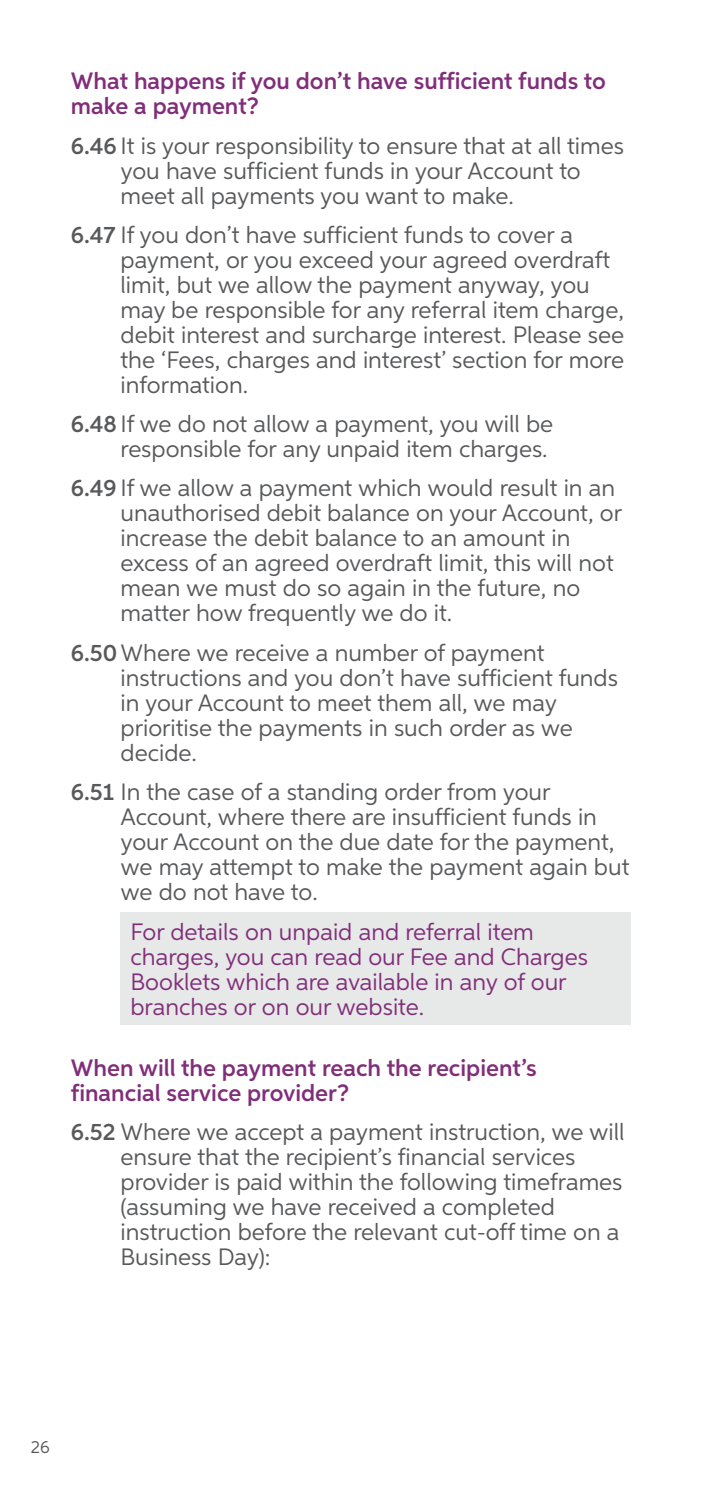
<style>
.page{position:relative;width:702px;height:1489px;background:#fff}
.page>*{position:absolute;margin:0;border:0;box-sizing:border-box;transform-origin:0 0}
.Body_Copy{font:23.75px/25px "Aspira";color:#58595b}
.Heading{font:23.75px/25px "Aspira";color:#812e7a}
._3_Subheading{font:600 23.75px/25px "Aspira";color:#812e7a}
.t1{font:17.5px "Aspira";color:#58595b}
.s1{font-weight:600}
</style>
<div class="page">
<div style="left:120px;top:911px;width:511px;height:113px;background:#e7e8e8"></div>
<p class="_3_Subheading" style="left:71px;top:69px;width:536px">What happens if you don’t have sufficient funds to make a payment?</p>
<p class="Body_Copy" style="left:120px;top:132px;width:505px;text-indent:-50px"><span class="s1">6.46</span> It is your responsibility to ensure that at all times you have sufficient funds in your Account to meet all payments you want to make.</p>
<p class="Body_Copy" style="left:120px;top:222px;width:505px;text-indent:-50px"><span class="s1">6.47</span> If you don’t have sufficient funds to cover a payment, or you exceed your agreed overdraft limit, but we allow the payment anyway, you may be responsible for any referral item charge, debit interest and surcharge interest. Please see the ‘Fees, charges and interest’ section for more information.</p>
<p class="Body_Copy" style="left:71px;top:411px;width:483px;text-align:right"><span class="s1">6.48</span> If we do not allow a payment, you will be responsible for any unpaid item charges.</p>
<p class="Body_Copy" style="left:120px;top:475px;width:503px;text-indent:-50px"><span class="s1">6.49</span> If we allow a payment which would result in an unauthorised debit balance on your Account, or increase the debit balance to an amount in excess of an agreed overdraft limit, this will not mean we must do so again in the future, no matter how frequently we do it.</p>
<p class="Body_Copy" style="left:120px;top:639px;width:499px;text-indent:-50px"><span class="s1">6.50</span>Where we receive a number of payment instructions and you don’t have sufficient funds in your Account to meet them all, we may prioritise the payments in such order as we decide.</p>
<p class="Body_Copy" style="left:120px;top:778px;width:510px;text-indent:-50px"><span class="s1">6.51</span> In the case of a standing order from your Account, where there are insufficient funds in your Account on the due date for the payment, we may attempt to make the payment again but we do not have to.</p>
<p class="Heading" style="left:130px;top:918px;width:459px">For details on unpaid and referral item charges, you can read our Fee and Charges Booklets which are available in any of our branches or on our website.</p>
<p class="_3_Subheading" style="left:71px;top:1055px;width:467px">When will the payment reach the recipient’s financial service provider?</p>
<p class="Body_Copy" style="left:120px;top:1119px;width:505px;text-indent:-50px"><span class="s1">6.52</span> Where we accept a payment instruction, we will ensure that the recipient’s financial services provider is paid within the following timeframes (assuming we have received a completed instruction before the relevant cut-off time on a Business Day):</p>
<p class="t1" style="left:31px;top:1436px;width:20px">26</p>
</div>
